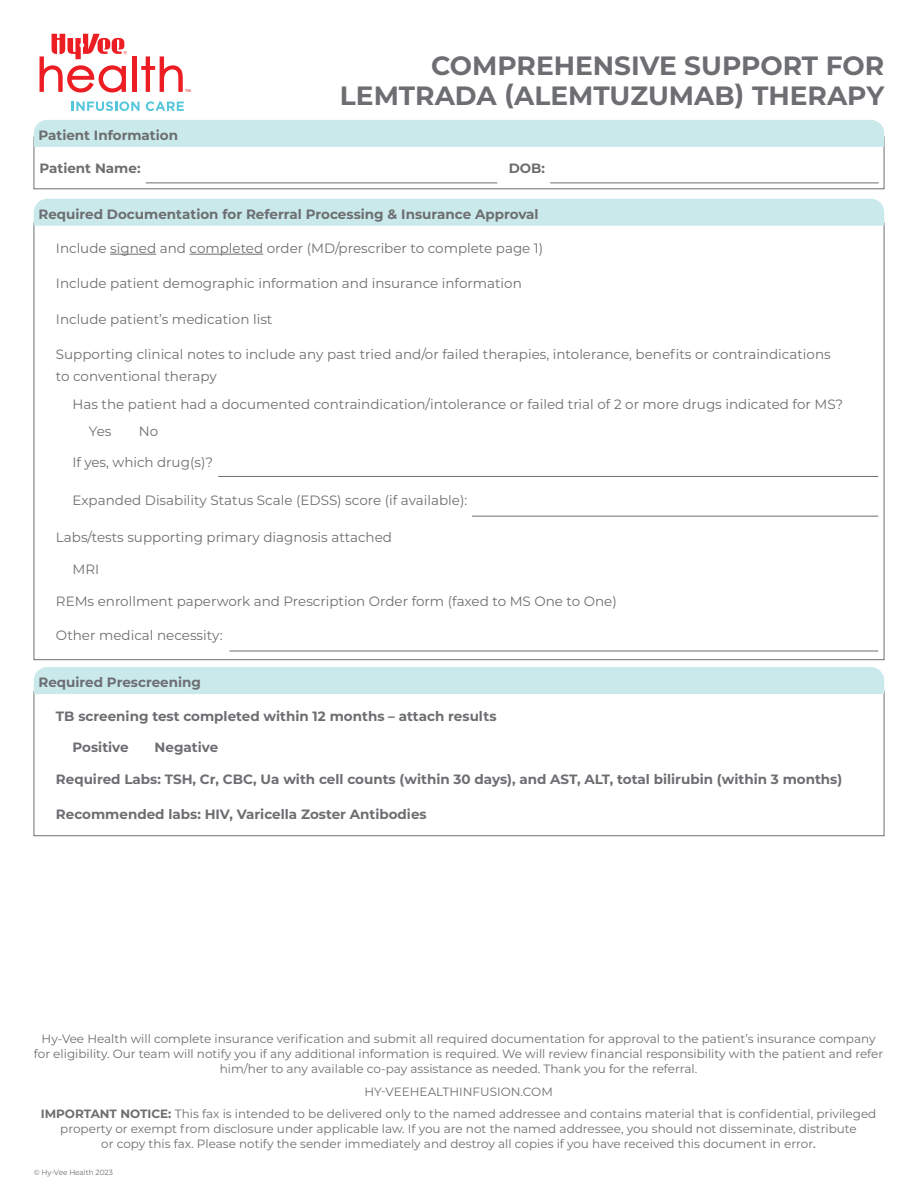
<style>
.page{position:relative;width:918px;height:1188px;background:#fff}
.page>*{position:absolute;margin:0;border:0;box-sizing:border-box;transform-origin:0 0}
.t1{font:700 26.4px/30px "Montserrat";color:#6d6e71;text-align:right}
.t2{font:13.5px/22.5px "Montserrat";color:#6d6e71}
.t3{font:700 13.5px "Montserrat";color:#6d6e71}
.t4{font:12px/15px "Montserrat";color:#6d6e71;text-align:center}
.t5{font:7.5px "Montserrat";letter-spacing:-.01em;color:#6d6e71}
.s1{font-weight:700}
.s2{font-weight:500}
</style>
<div class="page">
<div style="left:34px;top:137px;width:850px;height:52px;border:1px solid #6d6e71"></div>
<div style="left:34px;top:120px;width:850px;height:27px;background:#c9e9eb"></div>
<hr style="left:146px;top:183px;width:351px;height:1px;background:#6d6e71">
<hr style="left:550px;top:183px;width:329px;height:1px;background:#6d6e71">
<div style="left:34px;top:199px;width:850px;height:27px;background:#c9e9eb"></div>
<hr style="left:110px;top:254px;width:46px;height:1px;background:#6d6e71">
<hr style="left:190px;top:254px;width:73px;height:1px;background:#6d6e71">
<hr style="left:218px;top:476px;width:660px;height:1px;background:#6d6e71">
<hr style="left:472px;top:516px;width:406px;height:1px;background:#6d6e71">
<hr style="left:230px;top:651px;width:648px;height:1px;background:#6d6e71">
<div style="left:34px;top:667px;width:850px;height:27px;background:#c9e9eb"></div>
<svg style="left:40px;top:34px;width:87px;height:59px"></svg>
<div style="left:132px;top:56px;width:5px;height:36px;background:#ed1d24"></div>
<svg style="left:141px;top:56px;width:50px;height:36px"></svg>
<svg style="left:72px;top:101px;width:68px;height:10px"></svg>
<svg style="left:146px;top:101px;width:38px;height:10px"></svg>
<h1 class="t1" style="left:340px;top:49px;width:546px">COMPREHENSIVE SUPPORT FOR<br>LEMTRADA (ALEMTUZUMAB) THERAPY</h1>
<p class="t3" style="left:38px;top:125px;width:141px">Patient Information</p>
<p class="t3" style="left:40px;top:158px;width:103px">Patient Name:</p>
<p class="t3" style="left:509px;top:158px;width:38px">DOB:</p>
<p class="t3" style="left:38px;top:204px;width:502px">Required Documentation for Referral Processing &amp; Insurance Approval</p>
<p class="t2" style="left:56px;top:236px;width:489px">Include signed and completed order (MD/prescriber to complete page 1)</p>
<p class="t2" style="left:56px;top:272px;width:467px">Include patient demographic information and insurance information</p>
<p class="t2" style="left:56px;top:308px;width:218px">Include patient’s medication list</p>
<p class="t2" style="left:56px;top:342px;width:776px">Supporting clinical notes to include any past tried and/or failed therapies, intolerance, benefits or contraindications to conventional therapy</p>
<p class="t2" style="left:73px;top:392px;width:772px">Has the patient had a documented contraindication/intolerance or failed trial of 2 or more drugs indicated for MS?</p>
<p class="t2" style="left:89px;top:419px;width:24px">Yes</p>
<p class="t2" style="left:139px;top:419px;width:21px">No</p>
<p class="t2" style="left:72px;top:451px;width:142px">If yes, which drug(s)?</p>
<p class="t2" style="left:73px;top:489px;width:396px">Expanded Disability Status Scale (EDSS) score (if available):</p>
<p class="t2" style="left:56px;top:526px;width:338px">Labs/tests supporting primary diagnosis attached</p>
<p class="t2" style="left:73px;top:558px;width:28px">MRI</p>
<p class="t2" style="left:56px;top:590px;width:562px">REMs enrollment paperwork and Prescription Order form (faxed to MS One to One)</p>
<p class="t2" style="left:56px;top:624px;width:168px">Other medical necessity:</p>
<p class="t3" style="left:38px;top:673px;width:164px">Required Prescreening</p>
<p class="t3" style="left:56px;top:707px;width:442px">TB screening test completed within 12 months – attach results</p>
<p class="t3" style="left:73px;top:737px;width:58px">Positive</p>
<p class="t3" style="left:155px;top:737px;width:65px">Negative</p>
<p class="t3" style="left:56px;top:770px;width:788px">Required Labs: TSH, Cr, CBC, Ua with cell counts (within 30 days), and AST, ALT, total bilirubin (within 3 months)</p>
<p class="t3" style="left:56px;top:805px;width:372px">Recommended labs: HIV, Varicella Zoster Antibodies</p>
<p class="t4" style="left:34px;top:1031px;width:851px">Hy-Vee Health will complete insurance verification and submit all required documentation for approval to the patient’s insurance company for eligibility. Our team will notify you if any additional information is required. We will review financial responsibility with the patient and refer him/her to any available co-pay assistance as needed. Thank you for the referral.</p>
<p class="t4" style="left:41px;top:1080px;width:837px;line-height:21.8px">HY-VEEHEALTHINFUSION.COM<br><span class="s1">IMPORTANT NOTICE:</span> This fax is intended to be delivered only to the named addressee and contains material that is confidential, privileged</p>
<p class="t4" style="left:60px;top:1120px;width:798px">property or exempt from disclosure under applicable law. If you are not the named addressee, you should not disseminate, distribute or copy this fax. Please notify the sender immediately and destroy all copies if you have received this document in error<span class="s2">.</span></p>
<p class="t5" style="left:34px;top:1167px;width:81px">© Hy-Vee Health 2023</p>
</div>
